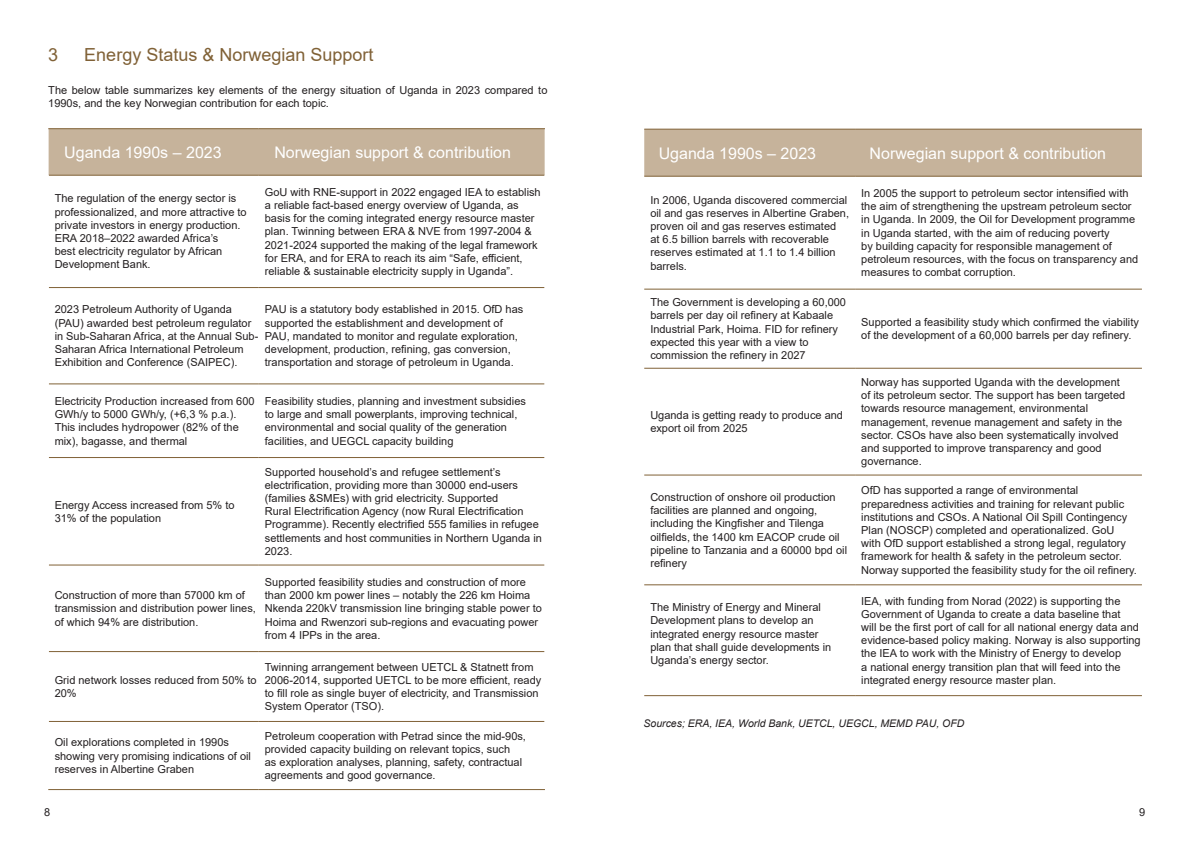
<style>
.page{position:relative;width:1191px;height:842px;background:#fff}
.page>*{position:absolute;margin:0;border:0;box-sizing:border-box;transform-origin:0 0}
.t1{font:18px "Arial";color:#806136}
.t2{font:16px "Arial";color:#fff}
.t3{font:11px/13.2px "Arial";color:#231f20}
.t4{font:italic 10.5px "Arial";color:#231f20}
</style>
<div class="page">
<div style="left:49px;top:129px;width:495px;height:46px;background:#c6b39b"></div>
<hr style="left:48px;top:128px;width:211px;height:1px;background:#806136">
<hr style="left:259px;top:128px;width:286px;height:1px;background:#806136">
<hr style="left:49px;top:175px;width:210px;height:1px;background:#806136">
<hr style="left:259px;top:175px;width:285px;height:1px;background:#806136">
<hr style="left:49px;top:287px;width:210px;height:1px;background:#806136">
<hr style="left:259px;top:287px;width:285px;height:1px;background:#806136">
<hr style="left:49px;top:384px;width:210px;height:1px;background:#806136">
<hr style="left:259px;top:384px;width:285px;height:1px;background:#806136">
<hr style="left:49px;top:457px;width:210px;height:1px;background:#806136">
<hr style="left:259px;top:457px;width:285px;height:1px;background:#806136">
<hr style="left:49px;top:565px;width:210px;height:1px;background:#806136">
<hr style="left:259px;top:565px;width:285px;height:1px;background:#806136">
<hr style="left:49px;top:651px;width:210px;height:1px;background:#806136">
<hr style="left:259px;top:651px;width:285px;height:1px;background:#806136">
<hr style="left:49px;top:721px;width:210px;height:1px;background:#806136">
<hr style="left:259px;top:721px;width:285px;height:1px;background:#806136">
<hr style="left:48px;top:789px;width:211px;height:1px;background:#806136">
<hr style="left:259px;top:789px;width:286px;height:1px;background:#806136">
<div style="left:644px;top:130px;width:498px;height:46px;background:#c6b39b"></div>
<hr style="left:644px;top:129px;width:211px;height:1px;background:#806136">
<hr style="left:855px;top:129px;width:287px;height:1px;background:#806136">
<hr style="left:644px;top:176px;width:211px;height:1px;background:#806136">
<hr style="left:855px;top:176px;width:287px;height:1px;background:#806136">
<hr style="left:644px;top:289px;width:211px;height:1px;background:#806136">
<hr style="left:855px;top:289px;width:287px;height:1px;background:#806136">
<hr style="left:644px;top:368px;width:211px;height:1px;background:#806136">
<hr style="left:855px;top:368px;width:287px;height:1px;background:#806136">
<hr style="left:644px;top:475px;width:211px;height:1px;background:#806136">
<hr style="left:855px;top:475px;width:287px;height:1px;background:#806136">
<hr style="left:644px;top:584px;width:211px;height:1px;background:#806136">
<hr style="left:855px;top:584px;width:287px;height:1px;background:#806136">
<hr style="left:644px;top:695px;width:211px;height:1px;background:#806136">
<hr style="left:855px;top:695px;width:287px;height:1px;background:#806136">
<h1 class="t1" style="left:48px;top:42px;width:12px">3</h1>
<h1 class="t1" style="left:84px;top:42px;width:291px">Energy Status &amp; Norwegian Support</h1>
<p class="t3" style="left:48px;top:83px;width:500px">The below table summarizes key elements of the energy situation of Uganda in 2023 compared to<br>1990s, and the key Norwegian contribution for each topic.</p>
<h2 class="t2" style="left:64px;top:141px;width:159px">Uganda 1990s – 2023</h2>
<h2 class="t2" style="left:274px;top:141px;width:238px">Norwegian support &amp; contribution</h2>
<p class="t3" style="left:55px;top:192px;width:193px">The regulation of the energy sector is professionalized, and more attractive to private investors in energy production.<br>ERA 2018–2022 awarded Africa’s<br>best electricity regulator by African Development Bank.</p>
<p class="t3" style="left:265px;top:185px;width:277px">GoU with RNE-support in 2022 engaged IEA to establish a reliable fact-based energy overview of Uganda, as basis for the coming integrated energy resource master plan. Twinning between ERA &amp; NVE from 1997-2004 &amp; 2021-2024 supported the making of the legal framework for ERA, and for ERA to reach its aim “Safe, efficient, reliable &amp; sustainable electricity supply in Uganda”.</p>
<p class="t3" style="left:55px;top:303px;width:205px">2023 Petroleum Authority of Uganda (PAU) awarded best petroleum regulator in Sub-Saharan Africa, at the Annual Sub-Saharan Africa International Petroleum Exhibition and Conference (SAIPEC).</p>
<p class="t3" style="left:265px;top:303px;width:260px">PAU is a statutory body established in 2015. OfD has supported the establishment and development of PAU, mandated to monitor and regulate exploration, development, production, refining, gas conversion, transportation and storage of petroleum in Uganda.</p>
<p class="t3" style="left:55px;top:394px;width:201px">Electricity Production increased from 600<br>GWh/y to 5000 GWh/y, (+6,3 % p.a.).<br>This includes hydropower (82% of the mix), bagasse, and thermal</p>
<p class="t3" style="left:265px;top:394px;width:263px">Feasibility studies, planning and investment subsidies to large and small powerplants, improving technical, environmental and social quality of the generation facilities, and UEGCL capacity building</p>
<p class="t3" style="left:55px;top:498px;width:181px">Energy Access increased from 5% to<br>31% of the population</p>
<p class="t3" style="left:55px;top:589px;width:203px">Construction of more than 57000 km of transmission and distribution power lines, of which 94% are distribution.</p>
<p class="t3" style="left:265px;top:465px;width:278px">Supported household’s and refugee settlement’s electrification, providing more than 30000 end-users (families &amp;SMEs) with grid electricity. Supported<br>Rural Electrification Agency (now Rural Electrification Programme). Recently electrified 555 families in refugee settlements and host communities in Northern Uganda in 2023.</p>
<p class="t3" style="left:265px;top:575px;width:278px">Supported feasibility studies and construction of more than 2000 km power lines – notably the 226 km Hoima Nkenda 220kV transmission line bringing stable power to Hoima and Rwenzori sub-regions and evacuating power from 4 IPPs in the area.</p>
<p class="t3" style="left:55px;top:673px;width:203px">Grid network losses reduced from 50% to<br>20%</p>
<p class="t3" style="left:265px;top:660px;width:278px">Twinning arrangement between UETCL &amp; Statnett from 2006-2014, supported UETCL to be more efficient, ready to fill role as single buyer of electricity, and Transmission System Operator (TSO).</p>
<p class="t3" style="left:55px;top:736px;width:198px">Oil explorations completed in 1990s showing very promising indications of oil reserves in Albertine Graben</p>
<p class="t3" style="left:265px;top:729px;width:263px">Petroleum cooperation with Petrad since the mid-90s, provided capacity building on relevant topics, such<br>as exploration analyses, planning, safety, contractual agreements and good governance.</p>
<h2 class="t2" style="left:658px;top:142px;width:159px">Uganda 1990s – 2023</h2>
<h2 class="t2" style="left:869px;top:142px;width:238px">Norwegian support &amp; contribution</h2>
<p class="t3" style="left:650px;top:193px;width:200px">In 2006, Uganda discovered commercial oil and gas reserves in Albertine Graben, proven oil and gas reserves estimated<br>at 6.5 billion barrels with recoverable reserves estimated at 1.1 to 1.4 billion barrels.</p>
<p class="t3" style="left:861px;top:187px;width:278px">In 2005 the support to petroleum sector intensified with the aim of strengthening the upstream petroleum sector in Uganda. In 2009, the Oil for Development programme in Uganda started, with the aim of reducing poverty<br>by building capacity for responsible management of petroleum resources, with the focus on transparency and measures to combat corruption.</p>
<p class="t3" style="left:650px;top:296px;width:197px">The Government is developing a 60,000 barrels per day oil refinery at Kabaale Industrial Park, Hoima. FID for refinery expected this year with a view to commission the refinery in 2027</p>
<p class="t3" style="left:861px;top:316px;width:279px">Supported a feasibility study which confirmed the viability of the development of a 60,000 barrels per day refinery.</p>
<p class="t3" style="left:650px;top:408px;width:194px">Uganda is getting ready to produce and export oil from 2025</p>
<p class="t3" style="left:861px;top:375px;width:265px">Norway has supported Uganda with the development of its petroleum sector. The support has been targeted towards resource management, environmental management, revenue management and safety in the sector. CSOs have also been systematically involved and supported to improve transparency and good governance.</p>
<p class="t3" style="left:650px;top:490px;width:198px">Construction of onshore oil production facilities are planned and ongoing, including the Kingfisher and Tilenga oilfields, the 1400 km EACOP crude oil pipeline to Tanzania and a 60000 bpd oil refinery</p>
<p class="t3" style="left:861px;top:484px;width:277px">OfD has supported a range of environmental preparedness activities and training for relevant public institutions and CSOs. A National Oil Spill Contingency Plan (NOSCP) completed and operationalized. GoU<br>with OfD support established a strong legal, regulatory framework for health &amp; safety in the petroleum sector.<br>Norway supported the feasibility study for the oil refinery.</p>
<p class="t3" style="left:650px;top:601px;width:182px">The Ministry of Energy and Mineral<br>Development plans to develop an integrated energy resource master plan that shall guide developments in<br>Uganda’s energy sector.</p>
<p class="t3" style="left:861px;top:594px;width:281px">IEA, with funding from Norad (2022) is supporting the Government of Uganda to create a data baseline that<br>will be the first port of call for all national energy data and evidence-based policy making. Norway is also supporting the IEA to work with the Ministry of Energy to develop<br>a national energy transition plan that will feed into the integrated energy resource master plan.</p>
<p class="t4" style="left:643px;top:716px;width:322px">Sources; ERA, IEA, World Bank, UETCL, UEGCL, MEMD PAU, OFD</p>
<p class="t3" style="left:44px;top:805px;width:8px">8</p>
<p class="t3" style="left:1139px;top:805px;width:8px">9</p>
</div>
